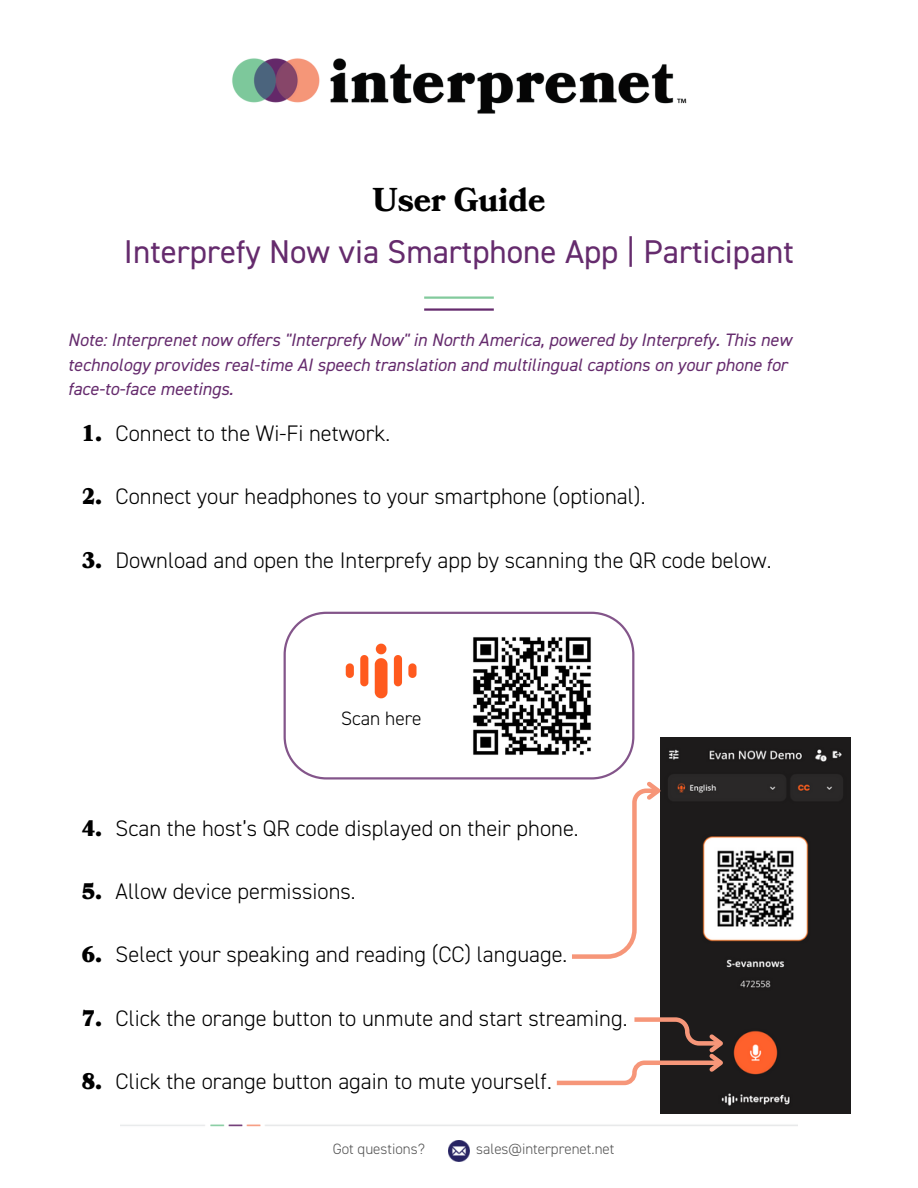
<style>
.page{position:relative;width:918px;height:1188px;background:#fff}
.page>*{position:absolute;margin:0;border:0;box-sizing:border-box;transform-origin:0 0}
.t1{font:33px "DIN2014";color:#652b6d}
.t2{font:700 33px "Bookmania";color:#000}
.t3{font:300 22.5px "DIN2014";color:#000}
.t4{font:900 22.5px "Bookmania";color:#000}
.t5{font:300 19.35px "DIN2014";color:#000}
.t6{font:italic 18px/24.8px "DIN2014";color:#652b6d}
.t7{font:300 15px "DIN2014";color:#545454}
</style>
<div class="page">
<hr style="left:424px;top:296px;width:70px;height:3px;background:#82ca9c">
<hr style="left:424px;top:308px;width:70px;height:3px;background:#652b6d">
<img style="left:232px;top:58px;width:455px;height:56px">
<img style="left:120px;top:1124px;width:678px;height:3px">
<img style="left:448px;top:1140px;width:22px;height:22px">
<svg style="left:284px;top:612px;width:350px;height:167px"></svg>
<img style="left:336px;top:633px;width:91px;height:75px">
<img style="left:459px;top:624px;width:145px;height:145px">
<img style="left:660px;top:738px;width:191px;height:376px">
<svg style="left:567px;top:778px;width:99px;height:183px"></svg>
<svg style="left:556px;top:1015px;width:172px;height:72px"></svg>
<h4 class="t2" style="left:372px;top:177px;width:175px">User Guide</h4>
<h3 class="t1" style="left:124px;top:232px;width:672px">Interprefy Now via Smartphone App | Participant</h3>
<h3 class="t6" style="left:68px;top:328px;width:725px">Note: Interprenet now offers "Interprefy Now" in North America, powered by Interprefy. This new technology provides real-time AI speech translation and multilingual captions on your phone for face-to-face meetings.</h3>
<h5 class="t4" style="left:82px;top:418px;width:21px">1.</h5>
<p class="t3" style="left:116px;top:420px;width:276px">Connect to the Wi-Fi network.</p>
<p class="t4" style="left:82px;top:482px;width:21px">2.</p>
<p class="t3" style="left:116px;top:483px;width:531px">Connect your headphones to your smartphone (optional).</p>
<h4 class="t4" style="left:82px;top:545px;width:21px">3.</h4>
<h3 class="t3" style="left:116px;top:546px;width:657px">Download and open the Interprefy app by scanning the QR code below.</h3>
<h3 class="t5" style="left:341px;top:707px;width:82px">Scan here</h3>
<h4 class="t4" style="left:82px;top:813px;width:21px">4.</h4>
<h3 class="t3" style="left:116px;top:814px;width:465px">Scan the host’s QR code displayed on their phone.</h3>
<h4 class="t4" style="left:82px;top:876px;width:21px">5.</h4>
<h3 class="t3" style="left:116px;top:878px;width:241px">Allow device permissions.</h3>
<h3 class="t4" style="left:82px;top:940px;width:21px">6.</h3>
<h4 class="t3" style="left:116px;top:941px;width:453px">Select your speaking and reading (CC) language.</h4>
<p class="t4" style="left:82px;top:1003px;width:21px">7.</p>
<h4 class="t3" style="left:116px;top:1004px;width:513px">Click the orange button to unmute and start streaming.</h4>
<p class="t4" style="left:82px;top:1066px;width:21px">8.</p>
<p class="t3" style="left:116px;top:1068px;width:438px">Click the orange button again to mute yourself.</p>
<h5 class="t7" style="left:333px;top:1140px;width:94px">Got questions?</h5>
<h3 class="t7" style="left:476px;top:1140px;width:140px">sales@interprenet.net</h3>
</div>
